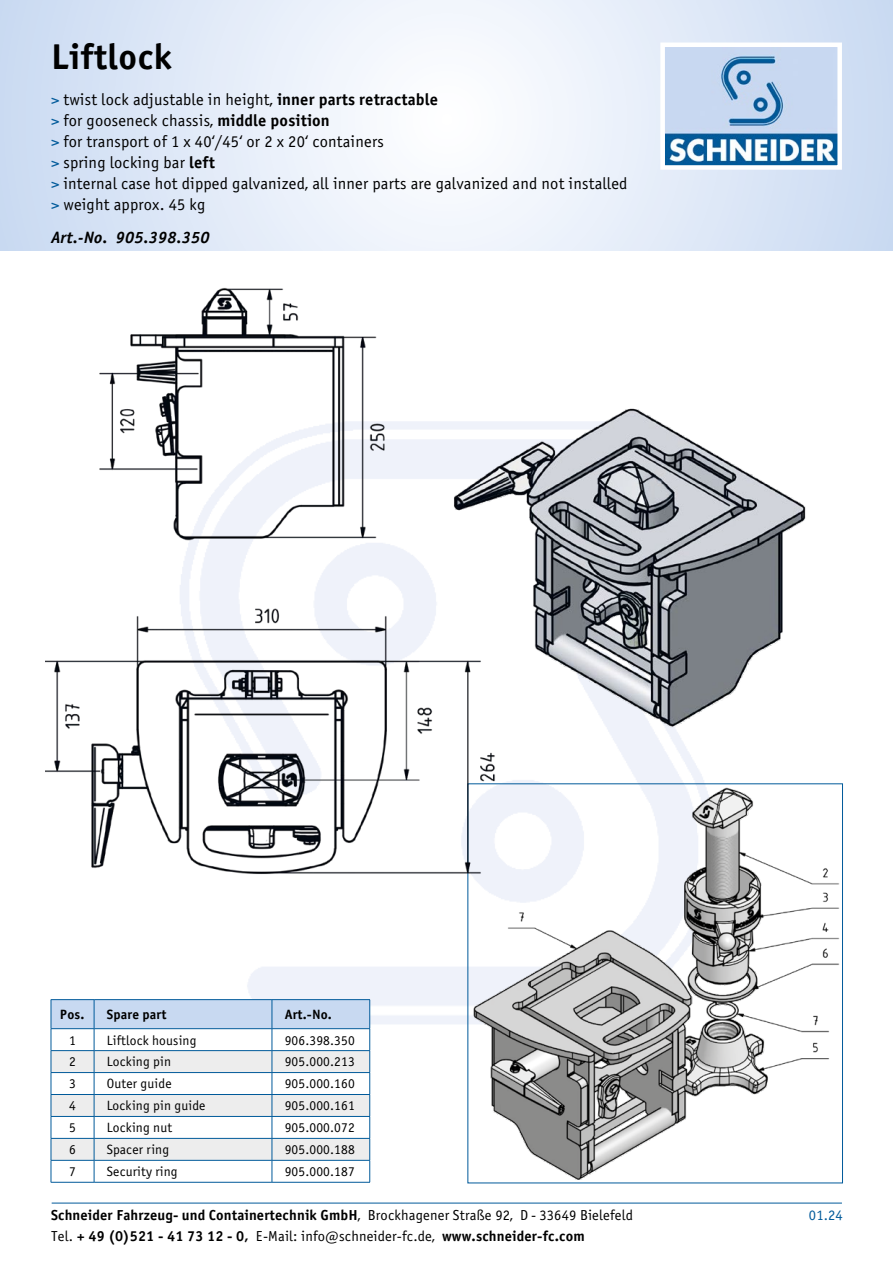
<style>
.page{position:relative;width:893px;height:1263px;background:#fff}
.page>*{position:absolute;margin:0;border:0;box-sizing:border-box;transform-origin:0 0}
.t1{font:36px "Officina Sans Bold ITC";letter-spacing:.01em;color:#000}
.t2{font:16.5px/21px "Officina Sans Book ITC";letter-spacing:.01em;color:#000}
.t3{font:italic 16.5px "Officina Sans Bold ITC";letter-spacing:.01em;color:#000}
.t4{font:14.55px "Officina Sans Bold ITC";letter-spacing:.01em;color:#000}
.t5{font:14.55px "Officina Sans Book ITC";color:#005a9a}
.t6{font:13.5px "Officina Sans Book ITC";letter-spacing:.01em;color:#000}
.t7{font:13.5px "Officina Sans Bold ITC";letter-spacing:.01em;color:#000}
.s1{color:#005a9a}
.s2{font-family:"Officina Sans Bold ITC"}
.s3{font-family:"Officina Sans Book ITC"}
</style>
<div class="page">
<img style="left:247px;top:899px;width:221px;height:175px">
<svg style="left:0;top:0;width:893px;height:251px"></svg>
<img style="left:665px;top:48px;width:172px;height:117px">
<div style="left:660px;top:43px;width:182px;height:127px;border:4px solid #fff"></div>
<hr style="left:52px;top:1203px;width:790px;height:1px;background:#005a9a">
<img style="left:470px;top:883px;width:370px;height:297px">
<hr style="left:51px;top:999px;width:43px;height:1px;background:#005a9a">
<hr style="left:51px;top:1182px;width:43px;height:1px;background:#005a9a">
<hr style="left:94px;top:999px;width:178px;height:1px;background:#005a9a">
<hr style="left:94px;top:1182px;width:178px;height:1px;background:#005a9a">
<hr style="left:272px;top:999px;width:98px;height:1px;background:#005a9a">
<svg style="left:51px;top:1000px;width:319px;height:182px"></svg>
<hr style="left:272px;top:1182px;width:98px;height:1px;background:#005a9a">
<img style="left:46px;top:288px;width:785px;height:611px">
<h1 class="t1" style="left:51px;top:34px;width:122px">Liftlock</h1>
<p class="t2" style="left:51px;top:89px;width:578px"><span class="s1">&gt;</span> twist lock adjustable in height, <span class="s2">inner parts retractable<br></span><span class="s1">&gt;</span> for gooseneck chassis, <span class="s2">middle position<br></span><span class="s1">&gt;</span> for transport of 1 x 40‘/45‘ or 2 x 20‘ containers<br><span class="s1">&gt;</span> spring locking bar <span class="s2">left<br></span><span class="s1">&gt;</span> internal case hot dipped galvanized, all inner parts are galvanized and not installed <span class="s1">&gt;</span> weight approx. 45 kg</p>
<p class="t3" style="left:51px;top:227px;width:160px">Art.-No. 905.398.350</p>
<p class="t7" style="left:60px;top:1006px;width:26px">Pos.</p>
<p class="t7" style="left:107px;top:1006px;width:61px">Spare part</p>
<p class="t7" style="left:285px;top:1006px;width:49px">Art.-No.</p>
<p class="t6" style="left:69px;top:1032px;width:8px">1</p>
<p class="t6" style="left:107px;top:1032px;width:91px">Liftlock housing</p>
<p class="t6" style="left:285px;top:1032px;width:72px">906.398.350</p>
<p class="t6" style="left:69px;top:1054px;width:8px">2</p>
<p class="t6" style="left:107px;top:1054px;width:66px">Locking pin</p>
<p class="t6" style="left:285px;top:1054px;width:72px">905.000.213</p>
<p class="t6" style="left:69px;top:1076px;width:8px">3</p>
<p class="t6" style="left:107px;top:1076px;width:66px">Outer guide</p>
<p class="t6" style="left:285px;top:1076px;width:72px">905.000.160</p>
<p class="t6" style="left:69px;top:1098px;width:8px">4</p>
<p class="t6" style="left:107px;top:1098px;width:100px">Locking pin guide</p>
<p class="t6" style="left:285px;top:1098px;width:72px">905.000.161</p>
<p class="t6" style="left:69px;top:1120px;width:8px">5</p>
<p class="t6" style="left:107px;top:1120px;width:67px">Locking nut</p>
<p class="t6" style="left:285px;top:1120px;width:72px">905.000.072</p>
<p class="t6" style="left:69px;top:1142px;width:8px">6</p>
<p class="t6" style="left:107px;top:1142px;width:64px">Spacer ring</p>
<p class="t6" style="left:285px;top:1142px;width:72px">905.000.188</p>
<p class="t6" style="left:69px;top:1164px;width:8px">7</p>
<p class="t6" style="left:107px;top:1164px;width:72px">Security ring</p>
<p class="t6" style="left:285px;top:1164px;width:72px">905.000.187</p>
<p class="t4" style="left:51px;top:1206px;width:583px">Schneider Fahrzeug- und Containertechnik GmbH<span class="s3">, Brockhagener Straße 92, D - 33649 Bielefeld</span></p>
<p class="t5" style="left:809px;top:1206px;width:35px">01.24</p>
<p class="t4" style="left:51px;top:1227px;width:535px"><span class="s3">Tel.</span> + 49 (0)521 - 41 73 12 - 0, <span class="s3">E-Mail: info@schneider-fc.de,</span> www.schneider-fc.com</p>
</div>
